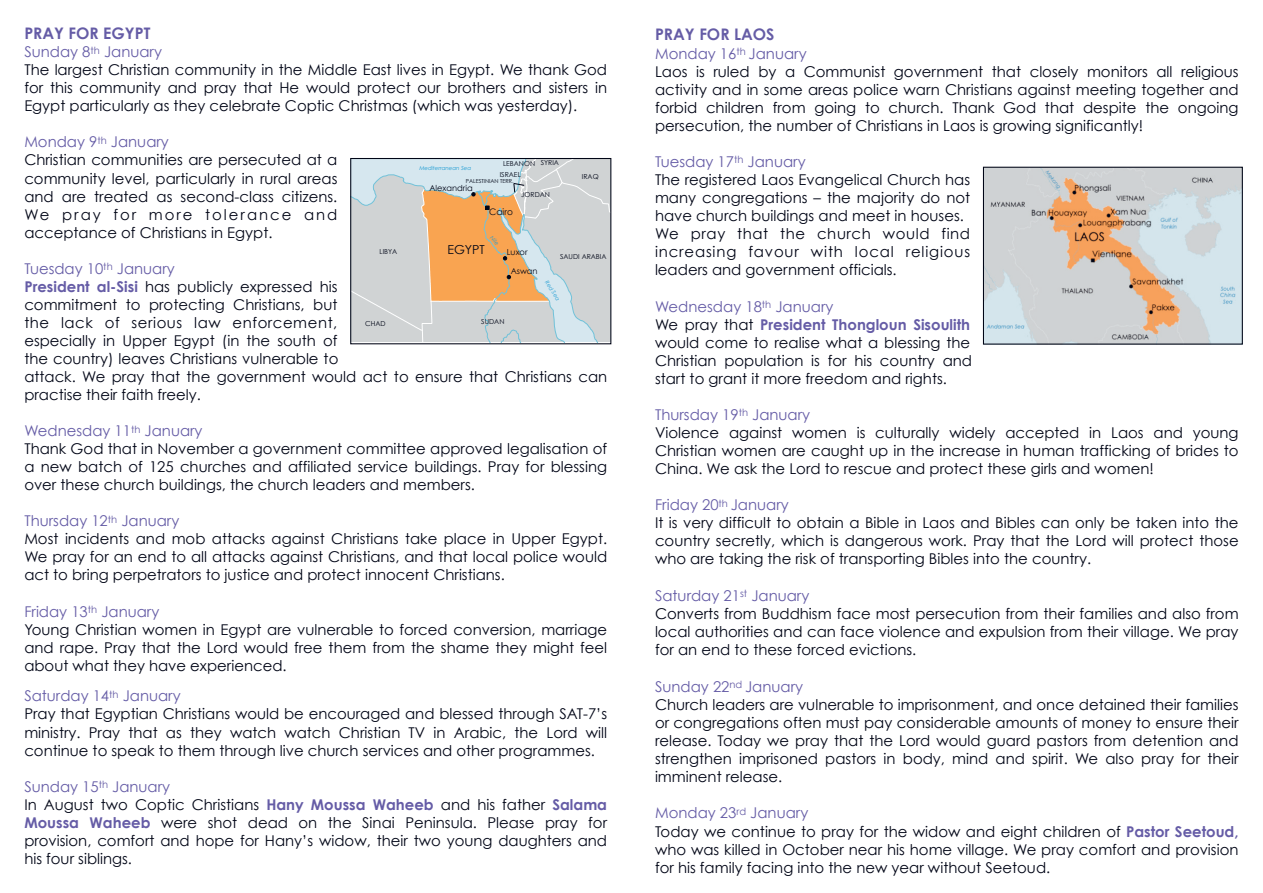
<style>
.page{position:relative;width:1263px;height:893px;background:#fff}
.page>*{position:absolute;margin:0;border:0;box-sizing:border-box;transform-origin:0 0}
.t1{font:700 15.9px "Century Gothic";color:#655ca6}
.t2{font:14.85px/18px "Century Gothic";color:#000516}
.t3{font:12.45px "Century Gothic";color:#000516}
.t4{font:9px "Century Gothic";color:#000516}
.t5{font:8.25px "Century Gothic";color:#000516}
.t6{font:6.9px "Century Gothic";color:#000516}
.t7{font:italic 5.55px "Century Gothic";color:#1a9bd3}
.t8{font:5.55px "Century Gothic";color:#000516}
.s1{color:#655ca6}
.s2{font-weight:700;color:#655ca6}
</style>
<div class="page">
<svg style="left:352px;top:160px;width:257px;height:182px;background:#d8ccbd"></svg>
<div style="left:350px;top:158px;width:261px;height:186px;border:1px solid #000516"></div>
<img style="left:985px;top:169px;width:256px;height:174px">
<div style="left:983px;top:167px;width:260px;height:178px;border:1px solid #000516"></div>
<p class="t1" style="left:24px;top:21px;width:128px">PRAY FOR EGYPT</p>
<p class="t2" style="left:24px;top:43px;width:584px"><span class="s1">Sunday 8</span><sup>th</sup> <span class="s1">January<br></span>The largest Christian community in the Middle East lives in Egypt. We thank God for this community and pray that He would protect our brothers and sisters in Egypt particularly as they celebrate Coptic Christmas (which was yesterday).</p>
<p class="t2" style="left:24px;top:133px;width:315px"><span class="s1">Monday 9</span><sup>th</sup> <span class="s1">January<br></span>Christian communities are persecuted at a community level, particularly in rural areas and are treated as second-class citizens.<br>We pray for more tolerance and acceptance of Christians in Egypt.</p>
<p class="t2" style="left:24px;top:259px;width:584px"><span class="s1">Tuesday 10</span><sup>th</sup> <span class="s1">January<br></span><span class="s2">President al-Sisi</span> has publicly expressed his<br>commitment to protecting Christians, but<br>the lack of serious law enforcement,<br>especially in Upper Egypt (in the south of<br>the country) leaves Christians vulnerable to<br>attack. We pray that the government would act to ensure that Christians can practise their faith freely.</p>
<p class="t2" style="left:24px;top:421px;width:584px"><span class="s1">Wednesday 11</span><sup>th</sup> <span class="s1">January<br></span>Thank God that in November a government committee approved legalisation of a new batch of 125 churches and affiliated service buildings. Pray for blessing over these church buildings, the church leaders and members.</p>
<p class="t2" style="left:24px;top:512px;width:584px"><span class="s1">Thursday 12</span><sup>th</sup> <span class="s1">January<br></span>Most incidents and mob attacks against Christians take place in Upper Egypt.<br>We pray for an end to all attacks against Christians, and that local police would act to bring perpetrators to justice and protect innocent Christians.</p>
<p class="t2" style="left:24px;top:602px;width:584px"><span class="s1">Friday 13</span><sup>th</sup> <span class="s1">January<br></span>Young Christian women in Egypt are vulnerable to forced conversion, marriage and rape. Pray that the Lord would free them from the shame they might feel about what they have experienced.</p>
<p class="t2" style="left:24px;top:687px;width:584px"><span class="s1">Saturday 14</span><sup>th</sup> <span class="s1">January<br></span>Pray that Egyptian Christians would be encouraged and blessed through SAT-7’s ministry. Pray that as they watch watch Christian TV in Arabic, the Lord will continue to speak to them through live church services and other programmes.</p>
<p class="t2" style="left:24px;top:777px;width:584px"><span class="s1">Sunday 15</span><sup>th</sup> <span class="s1">January<br></span>In August two Coptic Christians <span class="s2">Hany Moussa Waheeb</span> and his father <span class="s2">Salama Moussa Waheeb</span> were shot dead on the Sinai Peninsula. Please pray for provision, comfort and hope for Hany’s widow, their two young daughters and his four siblings.</p>
<p class="t6" style="left:541px;top:158px;width:20px">SYRIA</p>
<p class="t6" style="left:521px;top:189px;width:30px">JORDAN</p>
<p class="t6" style="left:503px;top:158px;width:33px">LEBANON</p>
<p class="t8" style="left:466px;top:177px;width:49px">PALESTINIAN TERR.</p>
<p class="t7" style="left:419px;top:164px;width:53px">Mediterranean Sea</p>
<p class="t6" style="left:500px;top:170px;width:23px">ISRAEL</p>
<p class="t6" style="left:582px;top:172px;width:18px">IRAQ</p>
<p class="t5" style="left:429px;top:182px;width:45px">Alexandria</p>
<p class="t4" style="left:489px;top:206px;width:25px">Cairo</p>
<p class="t5" style="left:507px;top:246px;width:22px">Luxor</p>
<p class="t5" style="left:511px;top:265px;width:28px">Aswan</p>
<p class="t7" style="left:494px;top:234px;width:11px;rotate:49deg">Nile</p>
<p class="t3" style="left:447px;top:241px;width:39px">EGYPT</p>
<p class="t6" style="left:380px;top:246px;width:19px">LIBYA</p>
<p class="t6" style="left:560px;top:251px;width:48px">SAUDI ARABIA</p>
<p class="t7" style="left:550px;top:279px;width:24px;rotate:57deg">Red Sea</p>
<p class="t6" style="left:481px;top:317px;width:25px">SUDAN</p>
<p class="t6" style="left:365px;top:319px;width:22px">CHAD</p>
<p class="t1" style="left:655px;top:22px;width:121px">PRAY FOR LAOS</p>
<p class="t2" style="left:655px;top:44px;width:585px"><span class="s1">Monday 16</span><sup>th</sup> <span class="s1">January<br></span>Laos is ruled by a Communist government that closely monitors all religious activity and in some areas police warn Christians against meeting together and forbid children from going to church. Thank God that despite the ongoing persecution, the number of Christians in Laos is growing significantly!</p>
<p class="t2" style="left:655px;top:152px;width:317px"><span class="s1">Tuesday 17</span><sup>th</sup> <span class="s1">January<br></span>The registered Laos Evangelical Church has many congregations – the majority do not have church buildings and meet in houses.<br>We pray that the church would find increasing favour with local religious leaders and government officials.</p>
<p class="t2" style="left:655px;top:297px;width:319px"><span class="s1">Wednesday 18</span><sup>th</sup> <span class="s1">January<br></span>We pray that <span class="s2">President Thongloun Sisoulith </span>would come to realise what a blessing the Christian population is for his country and start to grant it more freedom and rights.</p>
<p class="t2" style="left:655px;top:405px;width:585px"><span class="s1">Thursday 19</span><sup>th</sup> <span class="s1">January<br></span>Violence against women is culturally widely accepted in Laos and young Christian women are caught up in the increase in human trafficking of brides to China. We ask the Lord to rescue and protect these girls and women!</p>
<p class="t2" style="left:655px;top:496px;width:585px"><span class="s1">Friday 20</span><sup>th</sup> <span class="s1">January<br></span>It is very difficult to obtain a Bible in Laos and Bibles can only be taken into the country secretly, which is dangerous work. Pray that the Lord will protect those who are taking the risk of transporting Bibles into the country.</p>
<p class="t2" style="left:655px;top:586px;width:585px"><span class="s1">Saturday 21</span><sup>st</sup> <span class="s1">January<br></span>Converts from Buddhism face most persecution from their families and also from local authorities and can face violence and expulsion from their village. We pray for an end to these forced evictions.</p>
<p class="t2" style="left:655px;top:677px;width:585px"><span class="s1">Sunday 22</span><sup>nd</sup> <span class="s1">January<br></span>Church leaders are vulnerable to imprisonment, and once detained their families or congregations often must pay considerable amounts of money to ensure their release. Today we pray that the Lord would guard pastors from detention and strengthen imprisoned pastors in body, mind and spirit. We also pray for their imminent release.</p>
<p class="t2" style="left:655px;top:804px;width:585px"><span class="s1">Monday 23</span><sup>rd</sup> <span class="s1">January<br></span>Today we continue to pray for the widow and eight children of <span class="s2">Pastor Seetoud, </span>who was killed in October near his home village. We pray comfort and provision for his family facing into the new year without Seetoud.</p>
</div>
